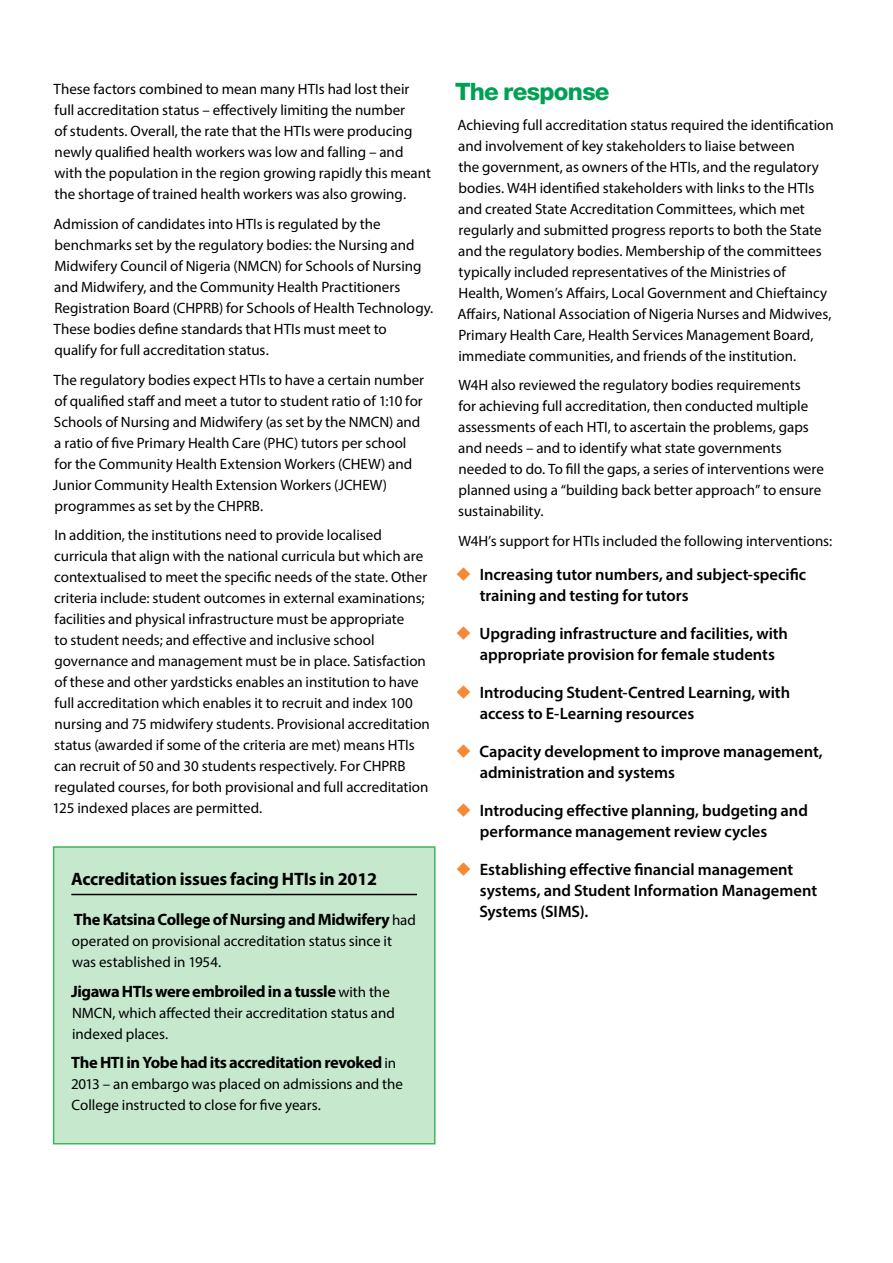
<style>
.page{position:relative;width:893px;height:1263px;background:#fff}
.page>*{position:absolute;margin:0;border:0;box-sizing:border-box;transform-origin:0 0}
.t1{font:800 24px "Helvetica Neue LT Pro";letter-spacing:-.03em;color:#00a153}
.t2{font:700 18px "Myriad Pro";letter-spacing:-.01em;color:#000}
.t3{font:600 16.5px/21px "Myriad Pro";color:#000}
.t4{font:700 16.5px "Myriad Pro";letter-spacing:-.025em;color:#000}
.t5{font:15px/21px "Myriad Pro";color:#000}
.s1{font-weight:400;font-size:15px}
.s2{color:#f68936}
</style>
<div class="page">
<div style="left:54px;top:847px;width:381px;height:297px;background:#c6e9ce"></div>
<hr style="left:71px;top:894px;width:346px;height:1px;background:#000">
<div style="left:53px;top:846px;width:382px;height:298px;border:2px solid #3fb65b"></div>
<p class="t5" style="left:54px;top:79px;width:379px">These factors combined to mean many HTIs had lost their full accreditation status – effectively limiting the number<br>of students. Overall, the rate that the HTIs were producing newly qualified health workers was low and falling – and with the population in the region growing rapidly this meant the shortage of trained health workers was also growing.</p>
<p class="t5" style="left:54px;top:213px;width:381px">Admission of candidates into HTIs is regulated by the benchmarks set by the regulatory bodies: the Nursing and Midwifery Council of Nigeria (NMCN) for Schools of Nursing and Midwifery, and the Community Health Practitioners Registration Board (CHPRB) for Schools of Health Technology.<br>These bodies define standards that HTIs must meet to qualify for full accreditation status.</p>
<p class="t5" style="left:53px;top:369px;width:373px">The regulatory bodies expect HTIs to have a certain number of qualified staff and meet a tutor to student ratio of 1:10 for Schools of Nursing and Midwifery (as set by the NMCN) and a ratio of five Primary Health Care (PHC) tutors per school for the Community Health Extension Workers (CHEW) and Junior Community Health Extension Workers (JCHEW) programmes as set by the CHPRB.</p>
<p class="t5" style="left:53px;top:524px;width:379px">In addition, the institutions need to provide localised curricula that align with the national curricula but which are contextualised to meet the specific needs of the state. Other criteria include: student outcomes in external examinations; facilities and physical infrastructure must be appropriate<br>to student needs; and effective and inclusive school governance and management must be in place. Satisfaction of these and other yardsticks enables an institution to have full accreditation which enables it to recruit and index 100 nursing and 75 midwifery students. Provisional accreditation status (awarded if some of the criteria are met) means HTIs can recruit of 50 and 30 students respectively. For CHPRB regulated courses, for both provisional and full accreditation 125 indexed places are permitted.</p>
<p class="t2" style="left:71px;top:867px;width:307px">Accreditation issues facing HTIs in 2012</p>
<p class="t4" style="left:74px;top:909px;width:344px">The Katsina College of Nursing and Midwifery <span class="s1">had</span></p>
<p class="t5" style="left:72px;top:931px;width:321px">operated on provisional accreditation status since it was established in 1954.</p>
<p class="t4" style="left:71px;top:980px;width:320px">Jigawa HTIs were embroiled in a tussle <span class="s1">with the</span></p>
<p class="t5" style="left:72px;top:1002px;width:324px">NMCN, which affected their accreditation status and indexed places.</p>
<p class="t4" style="left:71px;top:1052px;width:326px">The HTI in Yobe had its accreditation revoked <span class="s1">in</span></p>
<p class="t5" style="left:71px;top:1074px;width:334px">2013 – an embargo was placed on admissions and the<br>College instructed to close for five years.</p>
<h1 class="t1" style="left:455px;top:78px;width:156px">The response</h1>
<p class="t5" style="left:458px;top:114px;width:378px">Achieving full accreditation status required the identification and involvement of key stakeholders to liaise between<br>the government, as owners of the HTIs, and the regulatory bodies. W4H identified stakeholders with links to the HTIs and created State Accreditation Committees, which met regularly and submitted progress reports to both the State and the regulatory bodies. Membership of the committees typically included representatives of the Ministries of<br>Health, Women’s Affairs, Local Government and Chieftaincy Affairs, National Association of Nigeria Nurses and Midwives, Primary Health Care, Health Services Management Board, immediate communities, and friends of the institution.</p>
<p class="t5" style="left:458px;top:375px;width:367px">W4H also reviewed the regulatory bodies requirements<br>for achieving full accreditation, then conducted multiple assessments of each HTI, to ascertain the problems, gaps and needs – and to identify what state governments needed to do. To fill the gaps, a series of interventions were planned using a “building back better approach” to ensure sustainability.</p>
<p class="t5" style="left:458px;top:530px;width:375px">W4H’s support for HTIs included the following interventions:</p>
<p class="t3" style="left:480px;top:563px;width:328px;text-indent:-24px"><span class="s2">◆</span> Increasing tutor numbers, and subject-specific training and testing for tutors</p>
<p class="t3" style="left:480px;top:622px;width:310px;text-indent:-24px"><span class="s2">◆</span> Upgrading infrastructure and facilities, with appropriate provision for female students</p>
<p class="t3" style="left:480px;top:681px;width:312px;text-indent:-24px"><span class="s2">◆</span> Introducing Student-Centred Learning, with access to E-Learning resources</p>
<p class="t3" style="left:480px;top:740px;width:345px;text-indent:-24px"><span class="s2">◆</span> Capacity development to improve management, administration and systems</p>
<p class="t3" style="left:480px;top:799px;width:330px;text-indent:-24px"><span class="s2">◆</span> Introducing effective planning, budgeting and performance management review cycles</p>
<p class="t3" style="left:479px;top:858px;width:339px;text-indent:-24px"><span class="s2">◆</span> Establishing effective financial management systems, and Student Information Management<br>Systems (SIMS).</p>
</div>
